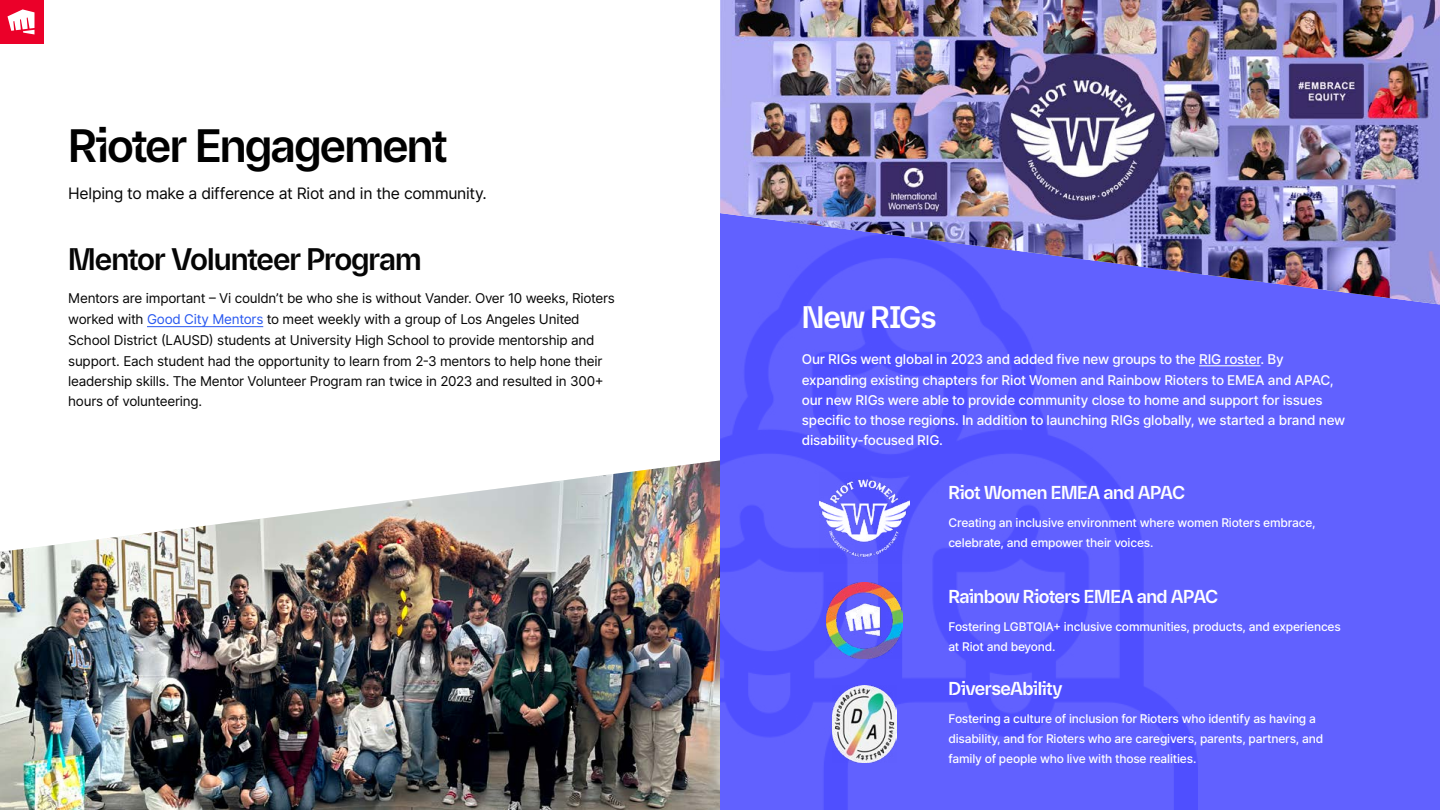
<style>
.page{position:relative;width:1440px;height:810px;background:#fff}
.page>*{position:absolute;margin:0;border:0;box-sizing:border-box;transform-origin:0 0}
.t1{font:700 45px "Riot Sans";letter-spacing:-.04em;color:#000}
.t2{font:700 30px "Riot Sans";letter-spacing:-.035em;color:#050505}
.t3{font:700 30px "Riot Sans";letter-spacing:-.04em;color:#fff}
.t4{font:700 18px "Riot Sans";letter-spacing:-.03em;color:#fff}
.t5{font:15.75px "Inter";letter-spacing:-.02em;color:#050505}
.t6{font:13.5px/20.5px "Inter";letter-spacing:-.02em;color:#050505}
.t7{font:500 13.5px/20.5px "Inter";letter-spacing:-.015em;color:#fff}
.t8{font:500 12px/20.2px "Inter";letter-spacing:-.015em;color:#fff}
.s1{color:#2858f0}
</style>
<div class="page">
<div style="left:0;top:0;width:44px;height:44px;background:#eb0029"></div>
<svg style="left:7px;top:9px;width:28px;height:25px"></svg>
<img style="left:0;top:460px;width:720px;height:350px">
<hr style="left:147px;top:326px;width:116px;height:1px;background:#2858f0">
<div style="left:720px;top:0;width:720px;height:810px;background:#6161ff"></div>
<img style="left:720px;top:304px;width:478px;height:506px">
<hr style="left:1199px;top:365px;width:61px;height:1px;background:#fff">
<img style="left:720px;top:0;width:720px;height:304px">
<img style="left:819px;top:473px;width:91px;height:91px">
<img style="left:826px;top:583px;width:77px;height:76px">
<img style="left:833px;top:685px;width:63px;height:78px">
<h1 class="t1" style="left:68px;top:111px;width:381px">Rioter Engagement</h1>
<p class="t5" style="left:68px;top:182px;width:420px">Helping to make a difference at Riot and in the community.</p>
<h2 class="t2" style="left:68px;top:236px;width:355px">Mentor Volunteer Program</h2>
<p class="t6" style="left:68px;top:288px;width:548px">Mentors are important – Vi couldn’t be who she is without Vander. Over 10 weeks, Rioters worked with <span class="s1">Good City Mentors</span> to meet weekly with a group of Los Angeles United School District (LAUSD) students at University High School to provide mentorship and support. Each student had the opportunity to learn from 2-3 mentors to help hone their leadership skills. The Mentor Volunteer Program ran twice in 2023 and resulted in 300+ hours of volunteering.</p>
<h2 class="t3" style="left:802px;top:294px;width:136px">New RIGs</h2>
<p class="t7" style="left:802px;top:348px;width:545px">Our RIGs went global in 2023 and added five new groups to the RIG roster. By expanding existing chapters for Riot Women and Rainbow Rioters to EMEA and APAC, our new RIGs were able to provide community close to home and support for issues specific to those regions. In addition to launching RIGs globally, we started a brand new disability-focused RIG.</p>
<h3 class="t4" style="left:948px;top:479px;width:238px">Riot Women EMEA and APAC</h3>
<p class="t8" style="left:948px;top:512px;width:369px">Creating an inclusive environment where women Rioters embrace, celebrate, and empower their voices.</p>
<h3 class="t4" style="left:948px;top:583px;width:272px">Rainbow Rioters EMEA and APAC</h3>
<p class="t8" style="left:948px;top:616px;width:394px">Fostering LGBTQIA+ inclusive communities, products, and experiences at Riot and beyond.</p>
<h3 class="t4" style="left:948px;top:674px;width:116px">DiverseAbility</h3>
<p class="t8" style="left:948px;top:708px;width:376px">Fostering a culture of inclusion for Rioters who identify as having a disability, and for Rioters who are caregivers, parents, partners, and family of people who live with those realities.</p>
</div>
